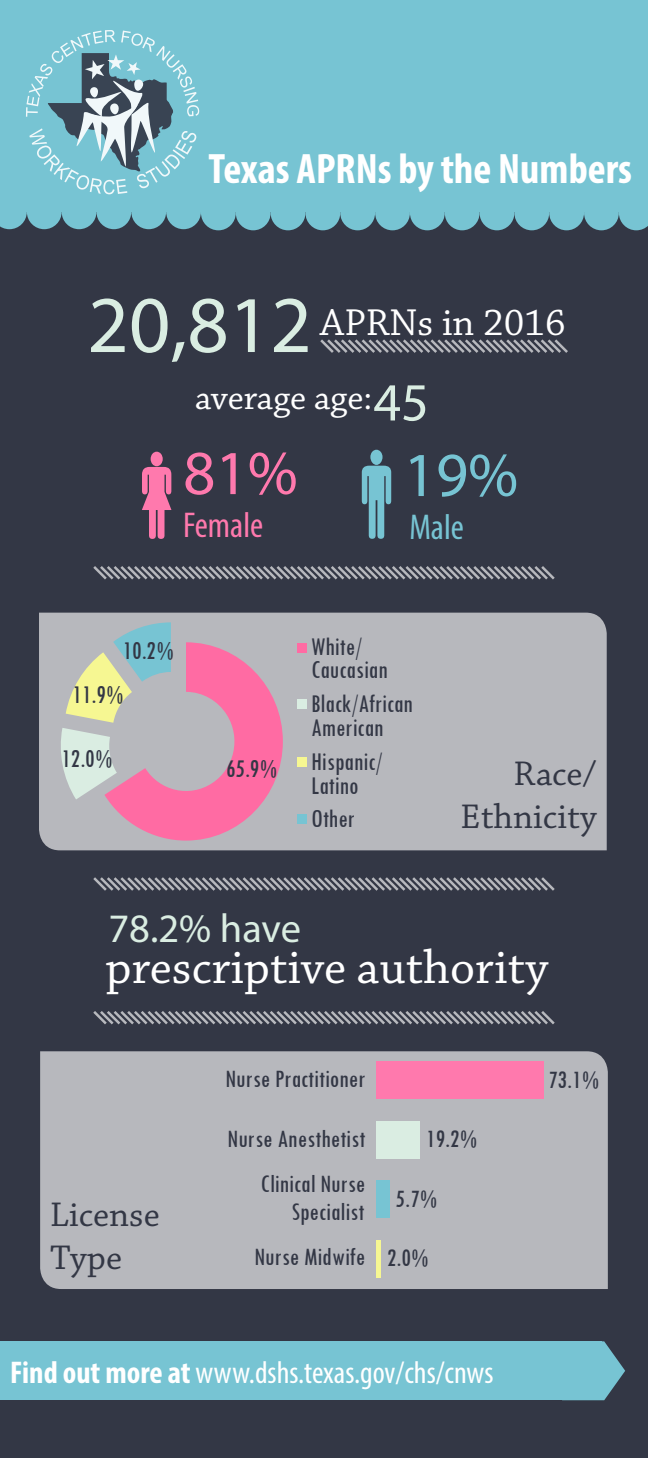
<style>
.page{position:relative;width:648px;height:1458px;background:#fff}
.page>*{position:absolute;margin:0;border:0;box-sizing:border-box;transform-origin:0 0}
.Body{font:81px "Myriad Pro";color:#daede2}
.t1{font:63px "Myriad Pro";color:#ff79ad}
.t2{font:63px "Myriad Pro";color:#77c4d3}
.Body-2{font:54px "Myriad Pro";color:#daede2}
.t3{font:49.5px "Chaparral Pro";color:#fff}
.t4{font:700 condensed 42.75px "Myriad Pro";color:#fff}
.t5{font:40.5px "Myriad Pro";letter-spacing:-.005em;color:#daede2}
.Body-3{font:39.38px "Chaparral Pro";color:#fff}
.t6{font:36px "Chaparral Pro";color:#333745}
.Body-4{font:36px "Chaparral Pro";color:#fff}
.t7{font:condensed 36px "Myriad Pro";color:#ff79ad}
.t8{font:condensed 36px "Myriad Pro";color:#77c4d3}
.t9{font:condensed 31.5px "Myriad Pro";color:#fff}
.t10{font:condensed 26.55px/23.6px "Tw Cen";color:#333745}
.t11{font:condensed 25.88px/27.7px "Tw Cen";color:#333745;text-align:right}
.s1{font-weight:700}
</style>
<div class="page">
<div style="left:0;top:0;width:648px;height:212px;background:#77c4d3"></div>
<div style="left:0;top:212px;width:648px;height:1246px;background:#333745"></div>
<svg style="left:602px;top:1341px;width:23px;height:59px"></svg>
<div style="left:0;top:1341px;width:602px;height:59px;background:#77c4d3"></div>
<div style="left:201px;top:196px;width:35px;height:34px;background:#77c4d3;border-radius:50%"></div>
<div style="left:236px;top:196px;width:35px;height:34px;background:#77c4d3;border-radius:50%"></div>
<div style="left:271px;top:196px;width:34px;height:34px;background:#77c4d3;border-radius:50%"></div>
<div style="left:305px;top:196px;width:35px;height:34px;background:#77c4d3;border-radius:50%"></div>
<div style="left:340px;top:196px;width:35px;height:34px;background:#77c4d3;border-radius:50%"></div>
<div style="left:375px;top:196px;width:35px;height:34px;background:#77c4d3;border-radius:50%"></div>
<div style="left:410px;top:196px;width:35px;height:34px;background:#77c4d3;border-radius:50%"></div>
<div style="left:445px;top:196px;width:35px;height:34px;background:#77c4d3;border-radius:50%"></div>
<div style="left:480px;top:196px;width:34px;height:34px;background:#77c4d3;border-radius:50%"></div>
<div style="left:514px;top:196px;width:35px;height:34px;background:#77c4d3;border-radius:50%"></div>
<div style="left:549px;top:196px;width:35px;height:34px;background:#77c4d3;border-radius:50%"></div>
<div style="left:584px;top:196px;width:35px;height:34px;background:#77c4d3;border-radius:50%"></div>
<svg style="left:619px;top:212px;width:29px;height:18px"></svg>
<div style="left:166px;top:194px;width:35px;height:35px;background:#77c4d3;border-radius:50%"></div>
<svg style="left:0;top:30px;width:199px;height:199px"></svg>
<div style="left:39px;top:613px;width:568px;height:237px;background:#b7b8bd"></div>
<div style="left:40px;top:1051px;width:568px;height:238px;background:#b7b8bd"></div>
<svg style="left:320px;top:339px;width:248px;height:14px"></svg>
<svg style="left:93px;top:566px;width:462px;height:14px"></svg>
<svg style="left:93px;top:1011px;width:462px;height:14px"></svg>
<svg style="left:93px;top:877px;width:462px;height:14px"></svg>
<svg style="left:58px;top:622px;width:225px;height:219px;background:#cfa7b5"></svg>
<div style="left:298px;top:643px;width:9px;height:10px;background:#ff6ba3"></div>
<div style="left:298px;top:699px;width:9px;height:9px;background:#daede2"></div>
<div style="left:298px;top:757px;width:9px;height:10px;background:#f6f792"></div>
<div style="left:298px;top:814px;width:9px;height:10px;background:#77c4d3"></div>
<div style="left:376px;top:1240px;width:5px;height:37px;background:#f6f792"></div>
<div style="left:376px;top:1181px;width:13px;height:37px;background:#77c4d3"></div>
<div style="left:376px;top:1121px;width:44px;height:37px;background:#daede2"></div>
<div style="left:376px;top:1062px;width:167px;height:37px;background:#ff79ad"></div>
<p class="t4" style="left:209px;top:142px;width:425px">Texas APRNs by the Numbers</p>
<p class="Body" style="left:87px;top:275px;width:226px">20,812</p>
<p class="Body-3" style="left:320px;top:301px;width:247px">APRNs in 2016</p>
<p class="Body-4" style="left:195px;top:378px;width:179px">average age:</p>
<p class="Body-2" style="left:373px;top:369px;width:57px">45</p>
<p class="t1" style="left:183px;top:434px;width:116px">81%</p>
<p class="t7" style="left:183px;top:504px;width:82px">Female</p>
<p class="t2" style="left:404px;top:436px;width:116px">19%</p>
<p class="t8" style="left:409px;top:506px;width:56px">Male</p>
<p class="t10" style="left:123px;top:638px;width:53px">10.2%</p>
<p class="t10" style="left:73px;top:682px;width:53px">11.9%</p>
<p class="t10" style="left:61px;top:747px;width:53px">12.0%</p>
<p class="t10" style="left:226px;top:757px;width:53px">65.9%</p>
<p class="t10" style="left:311px;top:634px;width:78px">White/<br>Caucasian</p>
<p class="t10" style="left:311px;top:691px;width:103px">Black/African<br>American</p>
<p class="t10" style="left:311px;top:750px;width:73px">Hispanic/<br>Latino</p>
<p class="t10" style="left:311px;top:806px;width:45px">Other</p>
<p class="t6" style="left:513px;top:754px;width:85px">Race/</p>
<p class="t6" style="left:460px;top:797px;width:138px">Ethnicity</p>
<p class="t5" style="left:109px;top:903px;width:194px">78.2% have</p>
<p class="t3" style="left:106px;top:940px;width:444px">prescriptive authority</p>
<p class="t6" style="left:50px;top:1195px;width:111px">License</p>
<p class="t6" style="left:50px;top:1238px;width:73px">Type</p>
<p class="t11" style="left:225px;top:1065px;width:142px">Nurse Practitioner</p>
<p class="t11" style="left:228px;top:1124px;width:139px">Nurse Anesthetist</p>
<p class="t11" style="left:261px;top:1169px;width:106px">Clinical Nurse<br>Specialist</p>
<p class="t11" style="left:254px;top:1243px;width:112px">Nurse Midwife</p>
<p class="t11" style="left:426px;top:1125px;width:53px">19.2%</p>
<p class="t11" style="left:396px;top:1184px;width:43px">5.7%</p>
<p class="t11" style="left:387px;top:1244px;width:43px">2.0%</p>
<p class="t9" style="left:10px;top:1353px;width:485px"><span class="s1">Find out more at</span> www.dshs.texas.gov/chs/cnws</p>
<p class="t11" style="left:548px;top:1065px;width:53px">73.1%</p>
</div>
